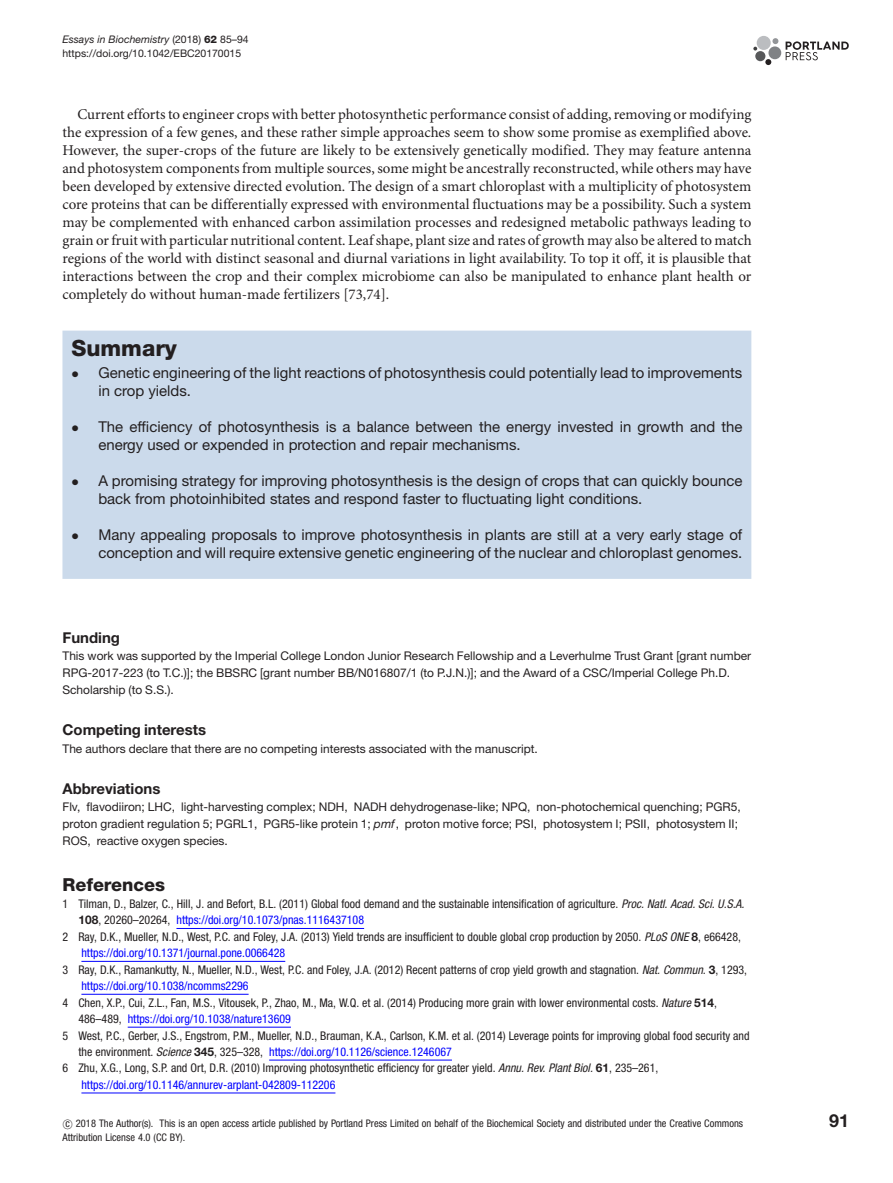
<style>
.page{position:relative;width:893px;height:1183px;background:#fff}
.page>*{position:absolute;margin:0;border:0;box-sizing:border-box;transform-origin:0 0}
.t1{font:800 22.35px "Helvetica Neue LT Std";color:#231f20}
.t2{font:800 18px "Helvetica Neue LT Std";color:#231f20}
.t3{font:700 18px "Helvetica Neue LT Std";color:#231f20}
.t4{font:15px/18px "Minion Pro";color:#231f20;text-align:justify}
.t5{font:15px/18px "Helvetica Neue LT Std";color:#231f20}
.t6{font:700 15px "Helvetica Neue LT Std";color:#231f20}
.t7{font:condensed 12px "Helvetica Neue LT Std";color:#231f20}
.t8{font:12px/17.2px "Helvetica Neue LT Std";color:#231f20}
.t9{font:condensed 12px "Helvetica Neue LT Std";color:#00f}
.t10{font:condensed 10.5px/13.5px "Helvetica Neue LT Std";color:#231f20}
.t11{font:10.5px/13.6px "Helvetica Neue LT Std";color:#231f20}
.s1{font-style:italic}
.s2{font-weight:800}
.s3{font-family:"CMSY10"}
.s4{font-weight:700;font-stretch:normal;color:#231f20}
.s5{color:#231f20}
.s6{font-weight:700;font-stretch:normal}
.s7{font-style:italic;color:#231f20}
.s8{font-family:"CMSY10";font-stretch:normal}
</style>
<div class="page">
<svg style="left:786px;top:41px;width:63px;height:19px"></svg>
<div style="left:757px;top:36px;width:14px;height:14px;background:#bbbdc0;border-radius:50%"></div>
<div style="left:768px;top:46px;width:13px;height:13px;background:#808285;border-radius:50%"></div>
<div style="left:755px;top:51px;width:10px;height:10px;background:#58595b;border-radius:50%"></div>
<svg style="left:765px;top:59px;width:6px;height:6px"></svg>
<svg style="left:772px;top:38px;width:6px;height:6px"></svg>
<svg style="left:753px;top:47px;width:4px;height:3px"></svg>
<div style="left:62px;top:330px;width:689px;height:248px;background:#cbdaeb"></div>
<hr style="left:176px;top:927px;width:188px;height:1px;background:#00f">
<hr style="left:81px;top:960px;width:204px;height:1px;background:#00f">
<hr style="left:81px;top:993px;width:168px;height:1px;background:#00f">
<hr style="left:128px;top:1026px;width:163px;height:1px;background:#00f">
<hr style="left:269px;top:1059px;width:183px;height:1px;background:#00f">
<hr style="left:81px;top:1092px;width:254px;height:1px;background:#00f">
<p class="t11" style="left:62px;top:33px;width:188px"><span class="s1">Essays in Biochemistry</span> (2018) <span class="s2">62</span> 85–94 https://doi.org/10.1042/EBC20170015</p>
<p class="t4" style="left:62px;top:107px;width:691px;text-indent:15px">Current efforts to engineer crops with better photosynthetic performance consist of adding, removing or modifying the expression of a few genes, and these rather simple approaches seem to show some promise as exemplified above.<br>However, the super-crops of the future are likely to be extensively genetically modified. They may feature antenna and photosystem components from multiple sources, some might be ancestrally reconstructed, while others may have been developed by extensive directed evolution. The design of a smart chloroplast with a multiplicity of photosystem core proteins that can be differentially expressed with environmental fluctuations may be a possibility. Such a system may be complemented with enhanced carbon assimilation processes and redesigned metabolic pathways leading to grain or fruit with particular nutritional content. Leaf shape, plant size and rates of growth may also be altered to match regions of the world with distinct seasonal and diurnal variations in light availability. To top it off, it is plausible that interactions between the crop and their complex microbiome can also be manipulated to enhance plant health or completely do without human-made fertilizers [73,74].</p>
<h1 class="t1" style="left:71px;top:339px;width:107px">Summary</h1>
<p class="t5" style="left:98px;top:365px;width:645px;text-indent:-27px"><span class="s3">•</span> Genetic engineering of the light reactions of photosynthesis could potentially lead to improvements in crop yields.</p>
<p class="t5" style="left:98px;top:419px;width:646px;text-indent:-27px"><span class="s3">•</span> The efficiency of photosynthesis is a balance between the energy invested in growth and the energy used or expended in protection and repair mechanisms.</p>
<p class="t5" style="left:98px;top:473px;width:645px;text-indent:-27px"><span class="s3">•</span> A promising strategy for improving photosynthesis is the design of crops that can quickly bounce back from photoinhibited states and respond faster to fluctuating light conditions.</p>
<p class="t5" style="left:71px;top:527px;width:672px;text-align:right"><span class="s3">•</span> Many appealing proposals to improve photosynthesis in plants are still at a very early stage of conception and will require extensive genetic engineering of the nuclear and chloroplast genomes.</p>
<p class="t6" style="left:62px;top:631px;width:59px">Funding</p>
<p class="t8" style="left:62px;top:648px;width:690px">This work was supported by the Imperial College London Junior Research Fellowship and a Leverhulme Trust Grant [grant number<br>RPG-2017-223 (to T.C.)]; the BBSRC [grant number BB/N016807/1 (to P.J.N.)]; and the Award of a CSC/Imperial College Ph.D.<br>Scholarship (to S.S.).</p>
<p class="t6" style="left:62px;top:724px;width:145px">Competing interests</p>
<p class="t8" style="left:62px;top:740px;width:477px">The authors declare that there are no competing interests associated with the manuscript.</p>
<p class="t6" style="left:62px;top:782px;width:99px">Abbreviations</p>
<p class="t8" style="left:62px;top:798px;width:680px">Flv, flavodiiron; LHC, light-harvesting complex; NDH, NADH dehydrogenase-like; NPQ, non-photochemical quenching; PGR5, proton gradient regulation 5; PGRL1, PGR5-like protein 1; <span class="s1">pmf</span>, proton motive force; PSI, photosystem I; PSII, photosystem II;<br>ROS, reactive oxygen species.</p>
<p class="t2" style="left:62px;top:878px;width:104px">References</p>
<p class="t7" style="left:62px;top:898px;width:683px">1 Tilman, D., Balzer, C., Hill, J. and Befort, B.L. (2011) Global food demand and the sustainable intensification of agriculture. <span class="s1">Proc. Natl. Acad. Sci. U.S.A.</span></p>
<p class="t9" style="left:78px;top:915px;width:287px"><span class="s4">108</span><span class="s5">, 20260–20264,</span> https://doi.org/10.1073/pnas.1116437108</p>
<p class="t7" style="left:62px;top:931px;width:680px">2 Ray, D.K., Mueller, N.D., West, P.C. and Foley, J.A. (2013) Yield trends are insufficient to double global crop production by 2050. <span class="s1">PLoS ONE</span> <span class="s6">8</span>, e66428,</p>
<p class="t9" style="left:81px;top:948px;width:205px">https://doi.org/10.1371/journal.pone.0066428</p>
<p class="t7" style="left:62px;top:964px;width:686px">3 Ray, D.K., Ramankutty, N., Mueller, N.D., West, P.C. and Foley, J.A. (2012) Recent patterns of crop yield growth and stagnation. <span class="s1">Nat. Commun.</span> <span class="s6">3</span>, 1293,</p>
<p class="t9" style="left:81px;top:981px;width:169px">https://doi.org/10.1038/ncomms2296</p>
<p class="t7" style="left:62px;top:997px;width:656px">4 Chen, X.P., Cui, Z.L., Fan, M.S., Vitousek, P., Zhao, M., Ma, W.Q. et al. (2014) Producing more grain with lower environmental costs. <span class="s1">Nature</span> <span class="s6">514</span>,</p>
<p class="t9" style="left:78px;top:1014px;width:214px"><span class="s5">486–489,</span> https://doi.org/10.1038/nature13609</p>
<p class="t7" style="left:62px;top:1030px;width:689px">5 West, P.C., Gerber, J.S., Engstrom, P.M., Mueller, N.D., Brauman, K.A., Carlson, K.M. et al. (2014) Leverage points for improving global food security and</p>
<p class="t9" style="left:78px;top:1046px;width:375px"><span class="s5">the environment.</span> <span class="s7">Science</span> <span class="s4">345</span><span class="s5">, 325–328,</span> https://doi.org/10.1126/science.1246067</p>
<p class="t7" style="left:62px;top:1063px;width:597px">6 Zhu, X.G., Long, S.P. and Ort, D.R. (2010) Improving photosynthetic efficiency for greater yield. <span class="s1">Annu. Rev. Plant Biol.</span> <span class="s6">61</span>, 235–261,</p>
<p class="t9" style="left:81px;top:1079px;width:255px">https://doi.org/10.1146/annurev-arplant-042809-112206</p>
<p class="t10" style="left:62px;top:1117px;width:682px"><span class="s8">-</span>c 2018 The Author(s). This is an open access article published by Portland Press Limited on behalf of the Biochemical Society and distributed under the Creative Commons<br>Attribution License 4.0 (CC BY).</p>
<p class="t3" style="left:829px;top:1113px;width:21px">91</p>
</div>
